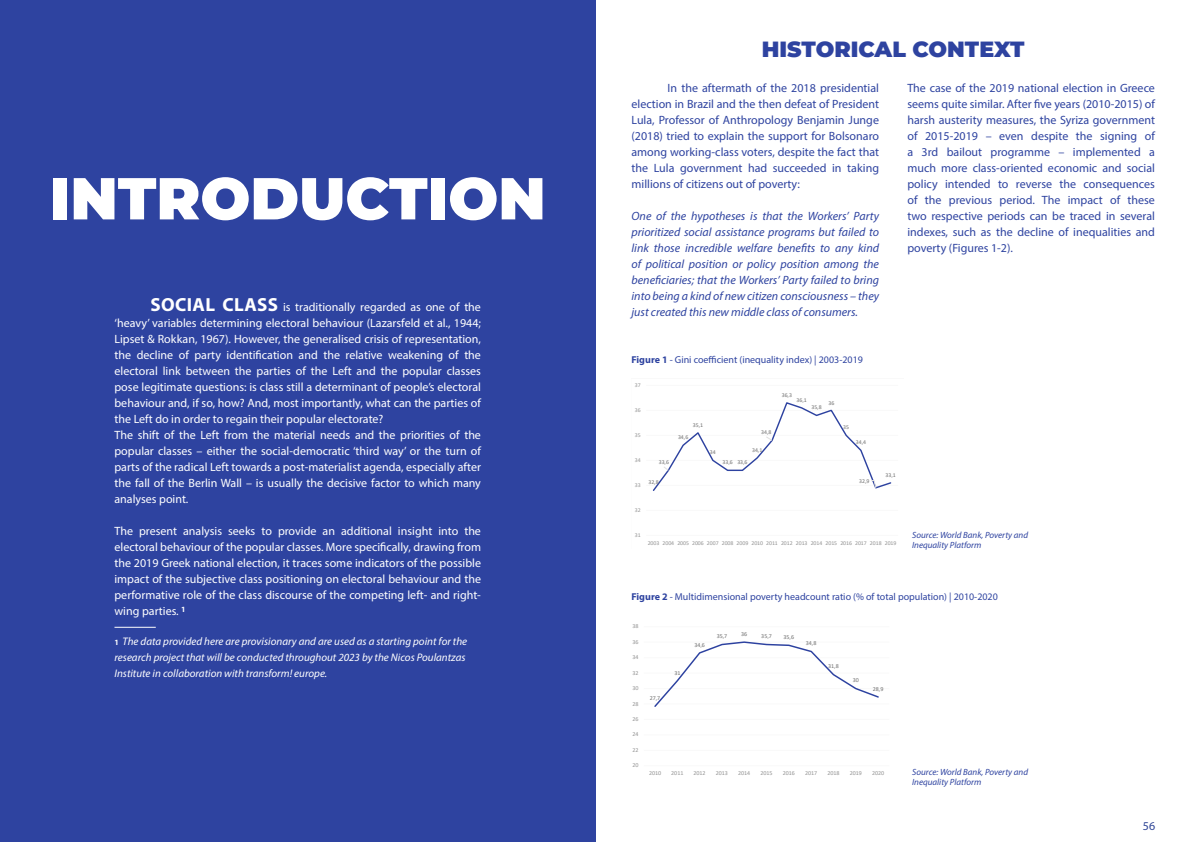
<style>
.page{position:relative;width:1191px;height:842px;background:#fff}
.page>*{position:absolute;margin:0;border:0;box-sizing:border-box;transform-origin:0 0}
.t1{font:900 59px "Montserrat";color:#fff}
.t2{font:900 22px "Montserrat";color:#2e43a0}
.t3{font:12px/16px "Myriad Pro";color:#fff}
.t4{font:12px/16px "Myriad Pro";color:#2e43a0;text-align:justify}
.t5{font:italic 12px/16px "Myriad Pro";color:#2e43a0;text-align:justify}
.t6{font:12px "Myriad Pro";color:#304697}
.t7{font:italic 11px/16px "Myriad Pro";color:#fff}
.t8{font:10px "Myriad Pro";color:#2e43a0}
.t9{font:italic 9px/10.8px "Myriad Pro";color:#2e43a0}
.t10{font:6px "Calibri";letter-spacing:-.005em;color:#939393}
.t11{font:6px "Calibri";letter-spacing:-.005em;color:#707070}
.t12{font:5.8px "Calibri";letter-spacing:-.005em;color:#939393}
.t13{font:5.8px "Calibri";letter-spacing:-.005em;color:#707070}
.s1{font-weight:700;font-size:19px}
.s2{font-weight:700;font-style:normal;font-size:8px}
.s3{font-weight:700}
</style>
<div class="page">
<div style="left:0;top:0;width:595px;height:842px;background:#2e43a0"></div>
<hr style="left:114px;top:627px;width:42px;height:1px;background:#fff">
<svg style="left:652px;top:402px;width:240px;height:89px"></svg>
<hr style="left:644px;top:750px;width:245px;height:1px;background:#f9f9f9">
<hr style="left:644px;top:735px;width:245px;height:1px;background:#f9f9f9">
<hr style="left:644px;top:719px;width:245px;height:1px;background:#f9f9f9">
<hr style="left:644px;top:704px;width:245px;height:1px;background:#f9f9f9">
<hr style="left:644px;top:688px;width:245px;height:1px;background:#f9f9f9">
<hr style="left:644px;top:673px;width:245px;height:1px;background:#f9f9f9">
<hr style="left:644px;top:657px;width:245px;height:1px;background:#f9f9f9">
<hr style="left:644px;top:642px;width:245px;height:1px;background:#f9f9f9">
<hr style="left:644px;top:626px;width:245px;height:1px;background:#f9f9f9">
<hr style="left:644px;top:765px;width:245px;height:1px;background:#f9f9f9">
<svg style="left:654px;top:641px;width:225px;height:66px"></svg>
<h1 class="t1" style="left:50px;top:159px;width:497px">INTRODUCTION</h1>
<p class="t3" style="left:114px;top:298px;width:368px;text-indent:36px"><span class="s1">SOCIAL CLASS</span> is traditionally regarded as one of the ‘heavy’ variables determining electoral behaviour (Lazarsfeld et al., 1944; Lipset &amp; Rokkan, 1967). However, the generalised crisis of representation, the decline of party identification and the relative weakening of the electoral link between the parties of the Left and the popular classes pose legitimate questions: is class still a determinant of people’s electoral behaviour and, if so, how? And, most importantly, what can the parties of the Left do in order to regain their popular electorate?<br>The shift of the Left from the material needs and the priorities of the popular classes – either the social-democratic ‘third way’ or the turn of parts of the radical Left towards a post-materialist agenda, especially after the fall of the Berlin Wall – is usually the decisive factor to which many analyses point.</p>
<p class="t3" style="left:114px;top:522px;width:368px;text-align:justify">The present analysis seeks to provide an additional insight into the electoral behaviour of the popular classes. More specifically, drawing from the 2019 Greek national election, it traces some indicators of the possible impact of the subjective class positioning on electoral behaviour and the performative role of the class discourse of the competing left- and right&shy;wing parties. <sup>1</sup></p>
<p class="t7" style="left:114px;top:633px;width:354px"><span class="s2">1</span> The data provided here are provisionary and are used as a starting point for the research project that will be conducted throughout 2023 by the Nicos Poulantzas<br>Institute in collaboration with transform! europe.</p>
<h2 class="t2" style="left:762px;top:35px;width:264px">HISTORICAL CONTEXT</h2>
<p class="t4" style="left:631px;top:80px;width:249px;text-indent:36px">In the aftermath of the 2018 presidential election in Brazil and the then defeat of President Lula, Professor of Anthropology Benjamin Junge (2018) tried to explain the support for Bolsonaro among working-class voters, despite the fact that the Lula government had succeeded in taking millions of citizens out of poverty:</p>
<p class="t5" style="left:631px;top:208px;width:249px">One of the hypotheses is that the Workers’ Party prioritized social assistance programs but failed to link those incredible welfare benefits to any kind of political position or policy position among the beneficiaries; that the Workers’ Party failed to bring into being a kind of new citizen consciousness – they just created this new middle class of consumers.</p>
<p class="t4" style="left:907px;top:80px;width:249px">The case of the 2019 national election in Greece seems quite similar. After five years (2010-2015) of harsh austerity measures, the Syriza government of 2015-2019 – even despite the signing of a 3rd bailout programme – implemented a much more class-oriented economic and social policy intended to reverse the consequences of the previous period. The impact of these two respective periods can be traced in several indexes, such as the decline of inequalities and poverty (Figures 1-2).</p>
<p class="t8" style="left:631px;top:354px;width:233px"><span class="s3">Figure 1</span> - Gini coefficient (inequality index) | 2003-2019</p>
<p class="t12" style="left:635px;top:381px;width:7px">37</p>
<p class="t12" style="left:635px;top:406px;width:7px">36</p>
<p class="t12" style="left:635px;top:431px;width:7px">35</p>
<p class="t12" style="left:635px;top:456px;width:7px">34</p>
<p class="t12" style="left:635px;top:481px;width:7px">33</p>
<p class="t13" style="left:659px;top:458px;width:12px">33,6</p>
<p class="t13" style="left:648px;top:478px;width:12px">32,8</p>
<p class="t12" style="left:635px;top:506px;width:7px">32</p>
<p class="t12" style="left:635px;top:531px;width:7px">31</p>
<p class="t13" style="left:693px;top:421px;width:12px">35,1</p>
<p class="t13" style="left:678px;top:433px;width:12px">34,6</p>
<p class="t13" style="left:710px;top:448px;width:7px">34</p>
<p class="t13" style="left:761px;top:428px;width:12px">34,8</p>
<p class="t13" style="left:752px;top:446px;width:12px">34,1</p>
<p class="t13" style="left:722px;top:458px;width:27px">33,6 33,6</p>
<p class="t13" style="left:782px;top:391px;width:12px">36,3</p>
<p class="t13" style="left:796px;top:396px;width:12px">36,1</p>
<p class="t13" style="left:828px;top:399px;width:7px">36</p>
<p class="t13" style="left:811px;top:403px;width:12px">35,8</p>
<p class="t13" style="left:843px;top:423px;width:7px">35</p>
<p class="t13" style="left:856px;top:438px;width:12px">34,4</p>
<p class="t13" style="left:859px;top:477px;width:12px">32,9</p>
<p class="t13" style="left:885px;top:471px;width:12px">33,1</p>
<p class="t12" style="left:647px;top:539px;width:250px">2003 2004 2005 2006 2007 2008 2009 2010 2011 2012 2013 2014 2015 2016 2017 2018 2019</p>
<p class="t9" style="left:912px;top:529px;width:117px">Source: World Bank, Poverty and<br>Inequality Platform</p>
<p class="t8" style="left:631px;top:591px;width:368px"><span class="s3">Figure 2</span> - Multidimensional poverty headcount ratio (% of total population) | 2010-2020</p>
<p class="t10" style="left:632px;top:622px;width:8px">38</p>
<p class="t10" style="left:632px;top:637px;width:8px">36</p>
<p class="t10" style="left:632px;top:653px;width:8px">34</p>
<p class="t10" style="left:632px;top:668px;width:8px">32</p>
<p class="t10" style="left:632px;top:684px;width:8px">30</p>
<p class="t10" style="left:632px;top:699px;width:8px">28</p>
<p class="t10" style="left:632px;top:715px;width:8px">26</p>
<p class="t10" style="left:632px;top:730px;width:8px">24</p>
<p class="t10" style="left:632px;top:746px;width:8px">22</p>
<p class="t10" style="left:632px;top:761px;width:8px">20</p>
<p class="t11" style="left:650px;top:694px;width:12px">27,7</p>
<p class="t11" style="left:674px;top:668px;width:8px">31</p>
<p class="t11" style="left:694px;top:641px;width:12px">34,6</p>
<p class="t11" style="left:716px;top:632px;width:12px">35,7</p>
<p class="t11" style="left:741px;top:630px;width:8px">36</p>
<p class="t11" style="left:761px;top:632px;width:12px">35,7</p>
<p class="t11" style="left:783px;top:633px;width:12px">35,6</p>
<p class="t11" style="left:806px;top:639px;width:12px">34,8</p>
<p class="t11" style="left:828px;top:662px;width:12px">31,8</p>
<p class="t11" style="left:852px;top:676px;width:8px">30</p>
<p class="t11" style="left:873px;top:685px;width:12px">28,9</p>
<p class="t10" style="left:649px;top:769px;width:14px">2010</p>
<p class="t10" style="left:671px;top:769px;width:14px">2011</p>
<p class="t10" style="left:693px;top:769px;width:14px">2012</p>
<p class="t10" style="left:716px;top:769px;width:14px">2013</p>
<p class="t10" style="left:738px;top:769px;width:14px">2014</p>
<p class="t10" style="left:760px;top:769px;width:14px">2015</p>
<p class="t10" style="left:783px;top:769px;width:14px">2016</p>
<p class="t10" style="left:805px;top:769px;width:14px">2017</p>
<p class="t10" style="left:827px;top:769px;width:14px">2018</p>
<p class="t10" style="left:849px;top:769px;width:14px">2019</p>
<p class="t10" style="left:872px;top:769px;width:14px">2020</p>
<p class="t9" style="left:912px;top:766px;width:117px">Source: World Bank, Poverty and<br>Inequality Platform</p>
<p class="t6" style="left:1142px;top:818px;width:14px">56</p>
</div>
